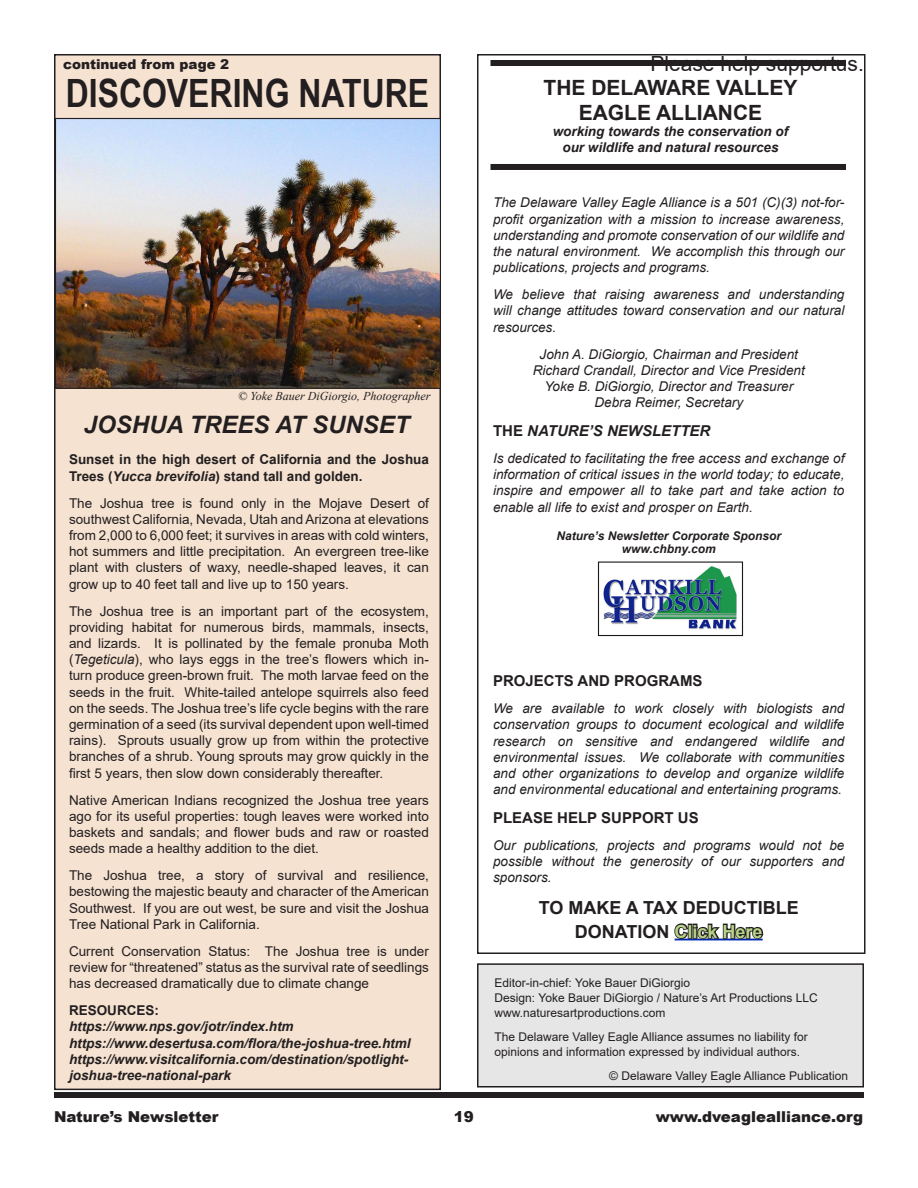
<style>
.page{position:relative;width:918px;height:1188px;background:#fff}
.page>*{position:absolute;margin:0;border:0;box-sizing:border-box;transform-origin:0 0}
.No_Spacing{font:700 39px "Arial Narrow";color:#231f20}
.Heading_1{font:italic 700 24px "Arial";color:#231f20}
.No_Spacing-2{font:700 21px "Arial";color:#231f20}
.t1{font:21px "Arial";color:#231f20}
.No_Spacing-3{font:700 18px "Arial";color:#231f20}
.No_Spacing-4{font:700 18px "Arial";color:#b8d387}
.t2{font:900 15px "Arial";color:#231f20}
.No_Spacing-5{font:700 15px "Arial";color:#231f20}
.No_Spacing-6{font:italic 700 15px "Arial";color:#231f20}
.No_Spacing-7{font:13.5px/16.2px "Arial";color:#231f20;text-align:justify}
.No_Spacing-8{font:italic 13.5px/16.2px "Arial";color:#231f20;text-align:justify}
.No_Spacing-9{font:italic 700 13.5px/16.2px "Arial";color:#231f20}
.No_Spacing-10{font:700 13.5px/16.2px "Arial";color:#231f20}
.t3{font:900 13.5px "Arial";color:#231f20}
.t4{font:12px/15px "Arial";color:#231f20}
.No_Spacing-11{font:italic 700 12px "Arial";color:#231f20}
.t5{font:italic 12px "Times New Roman";color:#231f20}
.s1{font-style:italic}
.s2{font-style:normal}
.s3{color:#231f20}
</style>
<div class="page">
<div style="left:54px;top:1092px;width:810px;height:6px;background:#231f20"></div>
<div style="left:55px;top:55px;width:385px;height:1034px;background:#f5e2d1"></div>
<div style="left:477px;top:963px;width:387px;height:125px;background:#e6e6e6;border:2px solid #231f20"></div>
<div style="left:490px;top:164px;width:356px;height:6px;background:#231f20"></div>
<svg style="left:674px;top:923px;width:90px;height:18px"></svg>
<div style="left:490px;top:60px;width:356px;height:6px;background:#231f20"></div>
<div style="left:477px;top:54px;width:389px;height:900px;border:2px solid #231f20"></div>
<img style="left:603px;top:566px;width:134px;height:64px">
<div style="left:598px;top:562px;width:145px;height:74px;border:1px solid #1a1a1a"></div>
<img style="left:57px;top:120px;width:382px;height:267px">
<div style="left:55px;top:118px;width:386px;height:271px;border:1px solid #231f20"></div>
<p class="t3" style="left:63px;top:54px;width:168px">continued from page 2</p>
<p class="t1" style="left:650px;top:49px;width:215px">Please help supportus.</p>
<p class="No_Spacing" style="left:66px;top:64px;width:365px">DISCOVERING NATURE</p>
<p class="No_Spacing-2" style="left:544px;top:73px;width:255px">THE DELAWARE VALLEY</p>
<p class="No_Spacing-2" style="left:579px;top:98px;width:185px">EAGLE ALLIANCE</p>
<p class="No_Spacing-9" style="left:553px;top:124px;width:237px">working towards the conservation of</p>
<p class="No_Spacing-9" style="left:562px;top:140px;width:218px">our wildlife and natural resources</p>
<p class="t5" style="left:238px;top:387px;width:194px">© Yoke Bauer DiGiorgio, Photographer</p>
<p class="Heading_1" style="left:84px;top:409px;width:327px">JOSHUA TREES AT SUNSET</p>
<p class="No_Spacing-10" style="left:69px;top:452px;width:362px">Sunset in the high desert of California and the Joshua<br>Trees (<span class="s1">Yucca brevifolia</span>) stand tall and golden.</p>
<p class="No_Spacing-7" style="left:69px;top:495px;width:362px">The Joshua tree is found only in the Mojave Desert of southwest California, Nevada, Utah and Arizona at elevations from 2,000 to 6,000 feet; it survives in areas with cold winters, hot summers and little precipitation. An evergreen tree-like plant with clusters of waxy, needle-shaped leaves, it can grow up to 40 feet tall and live up to 150 years.</p>
<p class="No_Spacing-7" style="left:69px;top:603px;width:361px">The Joshua tree is an important part of the ecosystem, providing habitat for numerous birds, mammals, insects, and lizards. It is pollinated by the female pronuba Moth (<span class="s1">Tegeticula</span>), who lays eggs in the tree’s flowers which in&shy;turn produce green-brown fruit. The moth larvae feed on the seeds in the fruit. White-tailed antelope squirrels also feed on the seeds. The Joshua tree’s life cycle begins with the rare germination of a seed (its survival dependent upon well-timed rains). Sprouts usually grow up from within the protective branches of a shrub. Young sprouts may grow quickly in the first 5 years, then slow down considerably thereafter.</p>
<p class="No_Spacing-7" style="left:69px;top:792px;width:361px">Native American Indians recognized the Joshua tree years ago for its useful properties: tough leaves were worked into baskets and sandals; and flower buds and raw or roasted seeds made a healthy addition to the diet.</p>
<p class="No_Spacing-7" style="left:69px;top:867px;width:362px">The Joshua tree, a story of survival and resilience, bestowing the majestic beauty and character of the American Southwest. If you are out west, be sure and visit the Joshua Tree National Park in California.</p>
<p class="No_Spacing-7" style="left:69px;top:943px;width:361px">Current Conservation Status: The Joshua tree is under review for “threatened” status as the survival rate of seedlings has decreased dramatically due to climate change</p>
<p class="No_Spacing-10" style="left:69px;top:1002px;width:92px">RESOURCES:</p>
<p class="No_Spacing-9" style="left:69px;top:1019px;width:226px">https://www.nps.gov/jotr/index.htm</p>
<p class="No_Spacing-9" style="left:69px;top:1035px;width:343px">https://www.desertusa.com/flora/the-joshua-tree.html</p>
<p class="No_Spacing-9" style="left:69px;top:1051px;width:341px">https://www.visitcalifornia.com/destination/spotlight&shy;joshua-tree-national-park</p>
<p class="No_Spacing-8" style="left:493px;top:195px;width:353px">The Delaware Valley Eagle Alliance is a 501 (C)(3) not-for&shy;profit organization with a mission to increase awareness, understanding and promote conservation of our wildlife and the natural environment. We accomplish this through our publications, projects and programs.</p>
<p class="No_Spacing-8" style="left:493px;top:287px;width:353px">We believe that raising awareness and understanding will change attitudes toward conservation and our natural resources.</p>
<p class="No_Spacing-8" style="left:533px;top:346px;width:274px;text-align:center">John A. DiGiorgio, Chairman and President<br>Richard Crandall, Director and Vice President<br>Yoke B. DiGiorgio, Director and Treasurer</p>
<p class="No_Spacing-8" style="left:595px;top:395px;width:150px">Debra Reimer, Secretary</p>
<p class="No_Spacing-6" style="left:493px;top:421px;width:219px"><span class="s2">THE</span> NATURE’S NEWSLETTER</p>
<p class="No_Spacing-8" style="left:493px;top:450px;width:353px">Is dedicated to facilitating the free access and exchange of information of critical issues in the world today; to educate, inspire and empower all to take part and take action to enable all life to exist and prosper on Earth.</p>
<p class="No_Spacing-11" style="left:557px;top:527px;width:226px">Nature’s Newsletter Corporate Sponsor</p>
<p class="No_Spacing-11" style="left:622px;top:541px;width:95px">www.chbny.com</p>
<p class="No_Spacing-5" style="left:493px;top:670px;width:211px">PROJECTS AND PROGRAMS</p>
<p class="No_Spacing-8" style="left:493px;top:701px;width:353px">We are available to work closely with biologists and conservation groups to document ecological and wildlife research on sensitive and endangered wildlife and environmental issues. We collaborate with communities and other organizations to develop and organize wildlife and environmental educational and entertaining programs.</p>
<p class="No_Spacing-5" style="left:493px;top:807px;width:207px">PLEASE HELP SUPPORT US</p>
<p class="No_Spacing-8" style="left:493px;top:837px;width:353px">Our publications, projects and programs would not be possible without the generosity of our supporters and sponsors.</p>
<p class="No_Spacing-3" style="left:539px;top:895px;width:261px">TO MAKE A TAX DEDUCTIBLE</p>
<p class="No_Spacing-4" style="left:575px;top:919px;width:189px"><span class="s3">DONATION</span> Click Here</p>
<p class="t4" style="left:495px;top:975px;width:197px">Editor-in-chief: Yoke Bauer DiGiorgio</p>
<p class="t4" style="left:495px;top:990px;width:325px">Design: Yoke Bauer DiGiorgio / Nature’s Art Productions LLC www.naturesartproductions.com</p>
<p class="t4" style="left:495px;top:1029px;width:315px">The Delaware Valley Eagle Alliance assumes no liability for opinions and information expressed by individual authors.</p>
<p class="t4" style="left:609px;top:1068px;width:240px">© Delaware Valley Eagle Alliance Publication</p>
<p class="t2" style="left:54px;top:1106px;width:166px">Nature’s Newsletter</p>
<p class="t2" style="left:454px;top:1106px;width:22px">19</p>
<p class="t2" style="left:656px;top:1106px;width:209px">www.dveaglealliance.org</p>
</div>
